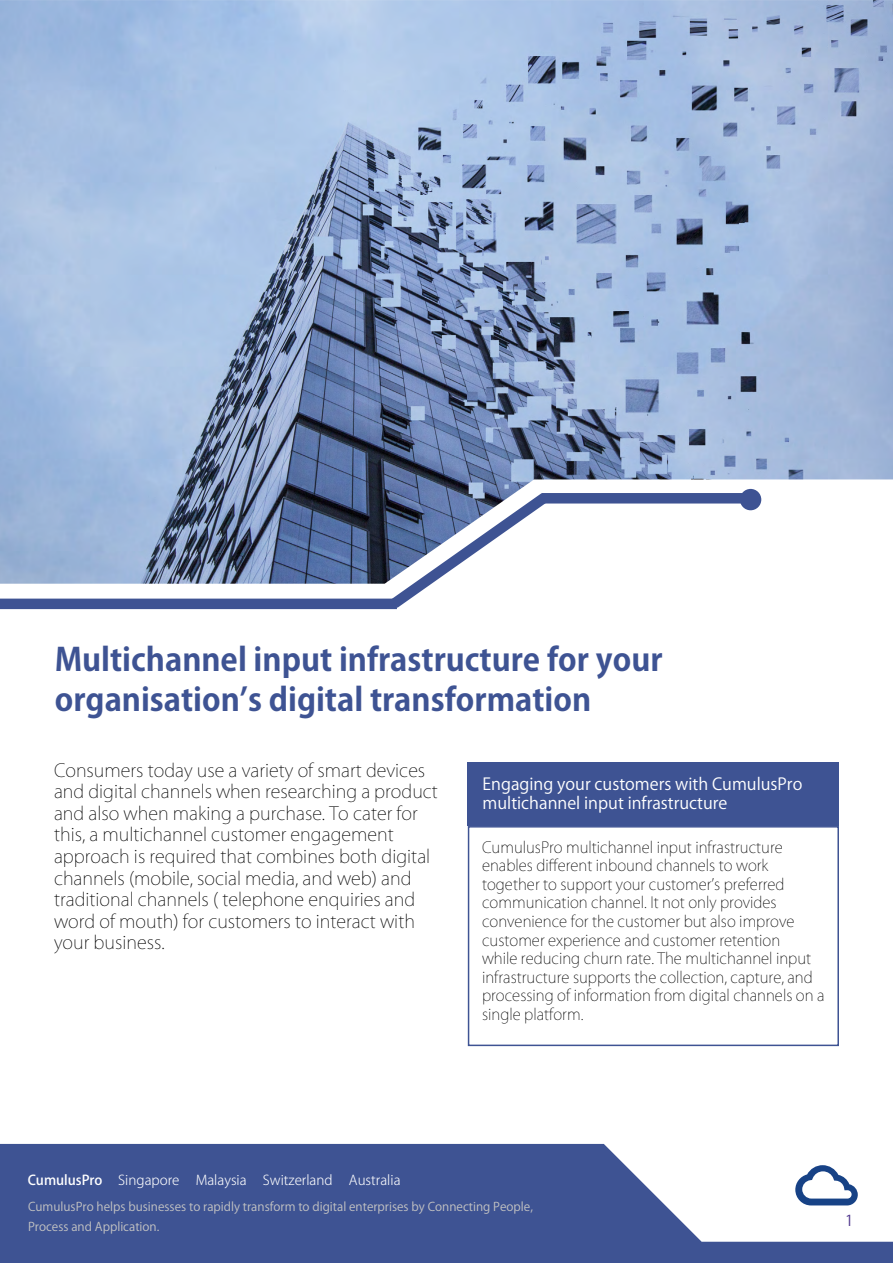
<style>
.page{position:relative;width:893px;height:1263px;background:#fff}
.page>*{position:absolute;margin:0;border:0;box-sizing:border-box;transform-origin:0 0}
.t1{font:700 31.5px/40.5px "Koz Go Pr 6 N";color:#3e5393}
.t2{font:200 18px/21.6px "Koz Go Pr 6 N";color:#000}
.t3{font:16.5px/19.8px "Koz Go Pr 6 N";color:#fff}
.t4{font:200 15.45px/18.5px "Koz Go Pr 6 N";color:#000}
.t5{font:15px "Koz Go Pro";color:#50368d}
.t6{font:300 13.5px "Koz Go Pro";color:#fff}
.t7{font:12px/19.5px "Koz Go Pro";color:#c2c2c2}
.s1{font-weight:500}
</style>
<div class="page">
<div style="left:468px;top:826px;width:371px;height:220px;border:2px solid #3e5393"></div>
<div style="left:0;top:599px;width:397px;height:10px;background:#3e5393"></div>
<svg style="left:380px;top:584px;width:51px;height:26px"></svg>
<div style="left:468px;top:762px;width:371px;height:64px;background:#3e5393"></div>
<svg style="left:0;top:1144px;width:893px;height:119px;fill:#3e5393"></svg>
<svg style="left:795px;top:1165px;width:63px;height:40px"></svg>
<img style="left:0;top:0;width:893px;height:584px">
<h1 class="t1" style="left:55px;top:639px;width:609px">Multichannel input infrastructure for your organisation’s digital transformation</h1>
<p class="t2" style="left:54px;top:759px;width:385px">Consumers today use a variety of smart devices and digital channels when researching a product and also when making a purchase. To cater for this, a multichannel customer engagement approach is required that combines both digital channels (mobile, social media, and web) and traditional channels ( telephone enquiries and word of mouth) for customers to interact with your business.</p>
<p class="t3" style="left:483px;top:774px;width:321px">Engaging your customers with CumulusPro multichannel input infrastructure</p>
<p class="t4" style="left:482px;top:838px;width:344px">CumulusPro multichannel input infrastructure enables different inbound channels to work together to support your customer’s preferred communication channel. It not only provides convenience for the customer but also improve customer experience and customer retention<br>while reducing churn rate. The multichannel input infrastructure supports the collection, capture, and processing of information from digital channels on a single platform.</p>
<p class="t6" style="left:28px;top:1171px;width:374px"><span class="s1">CumulusPro</span> Singapore Malaysia Switzerland Australia</p>
<p class="t7" style="left:28px;top:1197px;width:506px">CumulusPro helps businesses to rapidly transform to digital enterprises by Connecting People,<br>Process and Application.</p>
<p class="t5" style="left:845px;top:1210px;width:10px">1</p>
</div>
